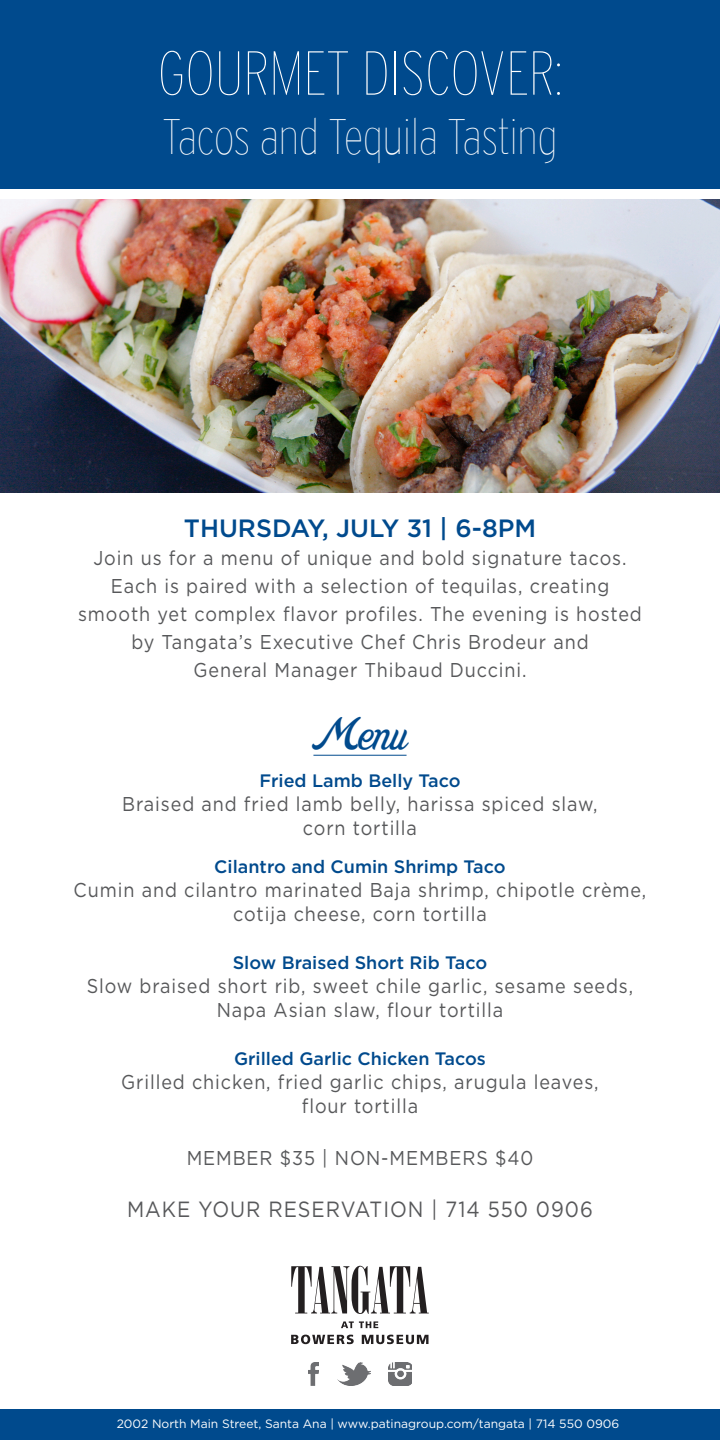
<style>
.page{position:relative;width:720px;height:1440px;background:#fff}
.page>*{position:absolute;margin:0;border:0;box-sizing:border-box;transform-origin:0 0}
.t1{font:100 condensed 62px "Interstate";color:#fff}
.t2{font:50px "LHF Goldsmith Script";color:#004a8d}
.t3{font:100 condensed 49.6px "Interstate";color:#fff}
.t4{font:500 25px "Gotham";color:#004a8d}
.t5{font:22px "Gotham";letter-spacing:.05em;color:#57585a;scale:.9 1}
.t6{font:20px/28px "Gotham";letter-spacing:.05em;color:#57585a;text-align:center;scale:.9 1}
.t7{font:500 18px "Gotham";color:#004a8d}
.t8{font:12.1px "Gotham";color:#fff}
</style>
<div class="page">
<img style="left:0;top:199px;width:720px;height:294px">
<div style="left:0;top:0;width:720px;height:189px;background:#004a8d"></div>
<div style="left:0;top:1409px;width:720px;height:31px;background:#004a8d"></div>
<hr style="left:313px;top:755px;width:94px;height:1px;background:#004a8d">
<img style="left:308px;top:1362px;width:11px;height:24px">
<img style="left:337px;top:1362px;width:34px;height:24px">
<img style="left:389px;top:1362px;width:23px;height:24px">
<svg style="left:291px;top:1266px;width:138px;height:48px"></svg>
<svg style="left:341px;top:1321px;width:37px;height:7px"></svg>
<svg style="left:291px;top:1335px;width:63px;height:9px"></svg>
<svg style="left:362px;top:1335px;width:67px;height:9px"></svg>
<p class="t1" style="left:158px;top:38px;width:406px">GOURMET DISCOVER:</p>
<p class="t3" style="left:163px;top:109px;width:396px">Tacos and Tequila Tasting</p>
<p class="t4" style="left:184px;top:513px;width:354px">THURSDAY, JULY 31 | 6-8PM</p>
<p class="t6" style="left:93px;top:543px;width:594px">Join us for a menu of unique and bold signature tacos.</p>
<p class="t6" style="left:78px;top:571px;width:628px">Each is paired with a selection of tequilas, creating smooth yet complex flavor profiles. The evening is hosted by Tangata’s Executive Chef Chris Brodeur and</p>
<p class="t6" style="left:193px;top:655px;width:372px">General Manager Thibaud Duccini.</p>
<p class="t2" style="left:313px;top:709px;width:95px">Menu</p>
<p class="t7" style="left:259px;top:770px;width:203px">Fried Lamb Belly Taco</p>
<p class="t6" style="left:122px;top:790px;width:530px">Braised and fried lamb belly, harissa spiced slaw,</p>
<p class="t6" style="left:303px;top:814px;width:128px">corn tortilla</p>
<p class="t7" style="left:214px;top:856px;width:293px">Cilantro and Cumin Shrimp Taco</p>
<p class="t6" style="left:74px;top:878px;width:638px;line-height:24px">Cumin and cilantro marinated Baja shrimp, chipotle crème, cotija cheese, corn tortilla</p>
<p class="t7" style="left:233px;top:952px;width:256px">Slow Braised Short Rib Taco</p>
<p class="t6" style="left:87px;top:974px;width:609px;line-height:24px">Slow braised short rib, sweet chile garlic, sesame seeds,<br>Napa Asian slaw, flour tortilla</p>
<p class="t7" style="left:234px;top:1048px;width:253px">Grilled Garlic Chicken Tacos</p>
<p class="t6" style="left:121px;top:1068px;width:532px">Grilled chicken, fried garlic chips, arugula leaves,</p>
<p class="t6" style="left:302px;top:1092px;width:131px">flour tortilla</p>
<p class="t6" style="left:187px;top:1144px;width:387px">MEMBER $35 | NON-MEMBERS $40</p>
<p class="t5" style="left:127px;top:1196px;width:519px">MAKE YOUR RESERVATION | 714 550 0906</p>
<p class="t8" style="left:117px;top:1416px;width:504px">2002 North Main Street, Santa Ana | www.patinagroup.com/tangata | 714 550 0906</p>
</div>
